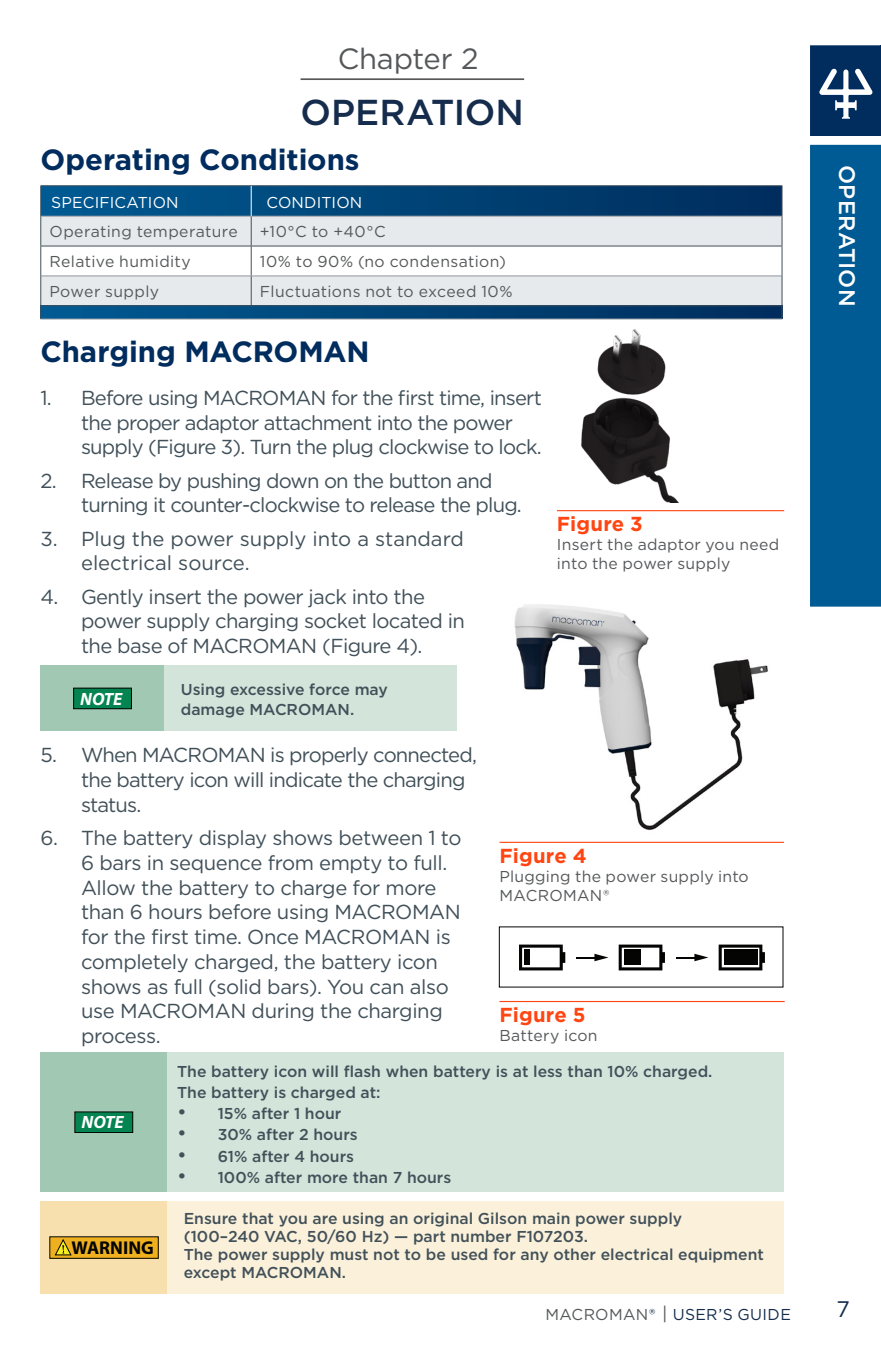
<style>
.page{position:relative;width:881px;height:1367px;background:#fff}
.page>*{position:absolute;margin:0;border:0;box-sizing:border-box;transform-origin:0 0}
.Chapter_Title{font:500 36px "Gotham";letter-spacing:-.005em;color:#152c4c}
.Heading_1_NoTOP{font:700 29.25px "Gotham";color:#002c5e}
.t1{font:29.25px "Gotham";letter-spacing:-.01em;color:#555759}
.Blue_Tab_Left{font:500 22.5px "Gotham";letter-spacing:.01em;color:#fff}
.t2{font:22.5px "Gotham";color:#152c4c}
.t3{font:20.25px/24.8px "Gotham";letter-spacing:-.03em;color:#415059}
.t4{font:20.25px/24.8px "Gotham";color:#415059}
.t5{font:700 20.25px "Gotham";letter-spacing:.005em;color:#ff4612}
.t6{font:700 18.45px "Myriad Pro";color:#040503}
.t7{font:italic 700 17.78px "Myriad Pro";color:#fff}
.t8{font:500 15.75px/18px "Gotham";color:#415059}
.BODY_UG{font:15.75px "Gotham";letter-spacing:.025em;color:#555759}
.Figure_Text{font:15.75px/18.9px "Gotham";letter-spacing:.015em;color:#555759}
.t9{font:15.75px "Gotham";letter-spacing:.01em;color:#fff}
.t10{font:15.75px "Gotham";letter-spacing:.02em;color:#152c4c}
.t11{font:15.53px "Myriad Pro";color:#231f20}
.s1{font-weight:400;font-size:20.25px}
.s2{color:#555759}
.s3{font-size:18px;color:#555759}
</style>
<div class="page">
<div style="left:810px;top:145px;width:71px;height:462px;background:#005a93"></div>
<svg style="left:810px;top:45px;width:71px;height:91px;background:#234974"></svg>
<div style="left:40px;top:1201px;width:128px;height:93px;background:#f8dfae"></div>
<div style="left:168px;top:1201px;width:616px;height:93px;background:#fbf1da"></div>
<div style="left:50px;top:1237px;width:108px;height:21px;background:#eeb01f"></div>
<div style="left:49px;top:1236px;width:110px;height:23px;border:1px solid #040503"></div>
<svg style="left:55px;top:1239px;width:17px;height:16px"></svg>
<hr style="left:301px;top:78px;width:223px;height:2px;background:#555759">
<svg style="left:41px;top:186px;width:741px;height:30px;background:#024477"></svg>
<svg style="left:41px;top:217px;width:741px;height:88px;fill:#e7eaec"></svg>
<svg style="left:41px;top:306px;width:741px;height:13px;background:#074777"></svg>
<hr style="left:40px;top:216px;width:1px;height:30px;background:#415059">
<hr style="left:251px;top:216px;width:1px;height:30px;background:#415059">
<hr style="left:782px;top:216px;width:1px;height:30px;background:#415059">
<hr style="left:40px;top:246px;width:211px;height:1px;background:#415059">
<hr style="left:40px;top:246px;width:1px;height:30px;background:#415059">
<hr style="left:251px;top:246px;width:531px;height:1px;background:#415059">
<hr style="left:251px;top:246px;width:1px;height:30px;background:#415059">
<hr style="left:782px;top:246px;width:1px;height:30px;background:#415059">
<svg style="left:40px;top:306px;width:1px;height:13px"></svg>
<svg style="left:782px;top:306px;width:1px;height:13px"></svg>
<hr style="left:40px;top:319px;width:211px;height:1px;background:#8e969e">
<hr style="left:251px;top:319px;width:531px;height:1px;background:#8e969e">
<hr style="left:40px;top:185px;width:211px;height:1px;background:#415059">
<hr style="left:40px;top:186px;width:1px;height:30px;background:#415059">
<hr style="left:251px;top:185px;width:531px;height:1px;background:#415059">
<hr style="left:782px;top:186px;width:1px;height:30px;background:#415059">
<hr style="left:41px;top:216px;width:210px;height:1px;background:#8e969e">
<hr style="left:251px;top:216px;width:531px;height:1px;background:#8e969e">
<hr style="left:251px;top:186px;width:1px;height:30px;background:#fff">
<hr style="left:40px;top:276px;width:1px;height:30px;background:#415059">
<hr style="left:41px;top:276px;width:210px;height:1px;background:#8e969e">
<hr style="left:251px;top:276px;width:531px;height:1px;background:#8e969e">
<hr style="left:251px;top:276px;width:1px;height:30px;background:#415059">
<hr style="left:782px;top:276px;width:1px;height:30px;background:#415059">
<hr style="left:40px;top:305px;width:211px;height:1px;background:#415059">
<hr style="left:251px;top:305px;width:531px;height:1px;background:#415059">
<div style="left:40px;top:666px;width:125px;height:65px;background:#a1c8b3"></div>
<div style="left:165px;top:666px;width:292px;height:65px;background:#d3e4da"></div>
<div style="left:74px;top:688px;width:57px;height:21px;background:#048450"></div>
<div style="left:73px;top:688px;width:59px;height:21px;border:1px solid #000001"></div>
<div style="left:40px;top:1052px;width:127px;height:140px;background:#a1c8b3"></div>
<div style="left:167px;top:1052px;width:616px;height:140px;background:#d3e4da"></div>
<div style="left:75px;top:1112px;width:58px;height:20px;background:#048450"></div>
<div style="left:74px;top:1111px;width:59px;height:22px;border:1px solid #000001"></div>
<hr style="left:557px;top:510px;width:227px;height:1px;background:#ff4612">
<img style="left:581px;top:329px;width:99px;height:174px">
<img style="left:514px;top:604px;width:254px;height:226px">
<hr style="left:499px;top:842px;width:285px;height:1px;background:#ff4612">
<svg style="left:519px;top:944px;width:46px;height:26px"></svg>
<div style="left:524px;top:950px;width:5px;height:15px;background:#040503"></div>
<svg style="left:619px;top:944px;width:46px;height:26px"></svg>
<div style="left:624px;top:950px;width:5px;height:15px;background:#040503"></div>
<div style="left:630px;top:950px;width:5px;height:15px;background:#040503"></div>
<div style="left:635px;top:950px;width:5px;height:15px;background:#040503"></div>
<svg style="left:719px;top:944px;width:46px;height:26px"></svg>
<div style="left:724px;top:950px;width:5px;height:15px;background:#040503"></div>
<div style="left:729px;top:950px;width:6px;height:15px;background:#040503"></div>
<div style="left:735px;top:950px;width:5px;height:15px;background:#040503"></div>
<div style="left:741px;top:950px;width:5px;height:15px;background:#040503"></div>
<div style="left:746px;top:950px;width:5px;height:15px;background:#040503"></div>
<div style="left:752px;top:950px;width:5px;height:15px;background:#040503"></div>
<svg style="left:576px;top:954px;width:32px;height:7px"></svg>
<svg style="left:676px;top:954px;width:32px;height:7px"></svg>
<hr style="left:499px;top:1001px;width:286px;height:1px;background:#ff4612">
<p class="t1" style="left:338px;top:40px;width:142px">Chapter 2</p>
<p class="Chapter_Title" style="left:301px;top:88px;width:225px">OPERATION</p>
<p class="Heading_1_NoTOP" style="left:40px;top:141px;width:321px">Operating Conditions</p>
<p class="t9" style="left:51px;top:192px;width:129px">SPECIFICATION</p>
<p class="t9" style="left:266px;top:192px;width:97px">CONDITION</p>
<p class="BODY_UG" style="left:49px;top:222px;width:190px">Operating temperature</p>
<p class="BODY_UG" style="left:260px;top:222px;width:127px">+10°C to +40°C</p>
<p class="BODY_UG" style="left:49px;top:252px;width:143px">Relative humidity</p>
<p class="BODY_UG" style="left:260px;top:252px;width:248px">10% to 90% (no condensation)</p>
<p class="BODY_UG" style="left:49px;top:281px;width:111px">Power supply</p>
<p class="BODY_UG" style="left:260px;top:281px;width:254px">Fluctuations not to exceed 10%</p>
<p class="Heading_1_NoTOP" style="left:40px;top:332px;width:331px">Charging MACROMAN</p>
<p class="t3" style="left:81px;top:385px;width:462px;text-indent:-40px">1. Before using MACROMAN for the first time, insert the proper adaptor attachment into the power supply (Figure 3). Turn the plug clockwise to lock.</p>
<p class="t3" style="left:81px;top:468px;width:442px;text-indent:-40px">2. Release by pushing down on the button and turning it counter-clockwise to release the plug.</p>
<p class="t4" style="left:81px;top:526px;width:384px;text-indent:-40px">3. Plug the power supply into a standard electrical source.</p>
<p class="t3" style="left:81px;top:584px;width:386px;text-indent:-40px">4. Gently insert the power jack into the power supply charging socket located in the base of MACROMAN (Figure 4).</p>
<p class="t7" style="left:80px;top:687px;width:44px">NOTE</p>
<p class="t8" style="left:181px;top:679px;width:209px;line-height:20.2px">Using excessive force may damage MACROMAN.</p>
<p class="t5" style="left:557px;top:511px;width:87px">Figure 3</p>
<p class="Figure_Text" style="left:557px;top:535px;width:224px">Insert the adaptor you need into the power supply</p>
<p class="t3" style="left:81px;top:742px;width:398px;text-indent:-40px">5. When MACROMAN is properly connected, the battery icon will indicate the charging status.</p>
<p class="t3" style="left:81px;top:825px;width:382px;text-indent:-40px">6. The battery display shows between 1 to 6 bars in sequence from empty to full.<br>Allow the battery to charge for more than 6 hours before using MACROMAN for the first time. Once MACROMAN is completely charged, the battery icon shows as full (solid bars). You can also use MACROMAN during the charging process.</p>
<p class="t5" style="left:499px;top:842px;width:89px">Figure 4</p>
<p class="Figure_Text" style="left:499px;top:867px;width:251px">Plugging the power supply into<br>MACROMAN®</p>
<p class="t5" style="left:499px;top:1002px;width:88px">Figure 5</p>
<p class="Figure_Text" style="left:499px;top:1026px;width:100px">Battery icon</p>
<p class="t7" style="left:82px;top:1111px;width:44px">NOTE</p>
<p class="t6" style="left:72px;top:1236px;width:84px">WARNING</p>
<p class="t8" style="left:177px;top:1061px;width:537px;line-height:20.2px">The battery icon will flash when battery is at less than 10% charged.<br>The battery is charged at:</p>
<p class="t8" style="left:177px;top:1104px;width:166px"><span class="s1">•</span> 15% after 1 hour</p>
<p class="t8" style="left:177px;top:1126px;width:182px"><span class="s1">•</span> 30% after 2 hours</p>
<p class="t8" style="left:177px;top:1147px;width:178px"><span class="s1">•</span> 61% after 4 hours</p>
<p class="t8" style="left:177px;top:1168px;width:276px"><span class="s1">•</span> 100% after more than 7 hours</p>
<p class="t11" style="left:300px;top:1156px;width:55px">MASTER</p>
<p class="t8" style="left:184px;top:1209px;width:582px">Ensure that you are using an original Gilson main power supply<br>(100–240 VAC, 50/60 Hz) — part number F107203.<br>The power supply must not to be used for any other electrical equipment except MACROMAN.</p>
<p class="Blue_Tab_Left" style="left:862px;top:165px;width:143px;rotate:90deg">OPERATION</p>
<p class="t10" style="left:545px;top:1304px;width:247px"><span class="s2">MACROMAN</span>® <span class="s3">|</span> USER’S GUIDE</p>
<p class="t2" style="left:836px;top:1294px;width:15px">7</p>
</div>
